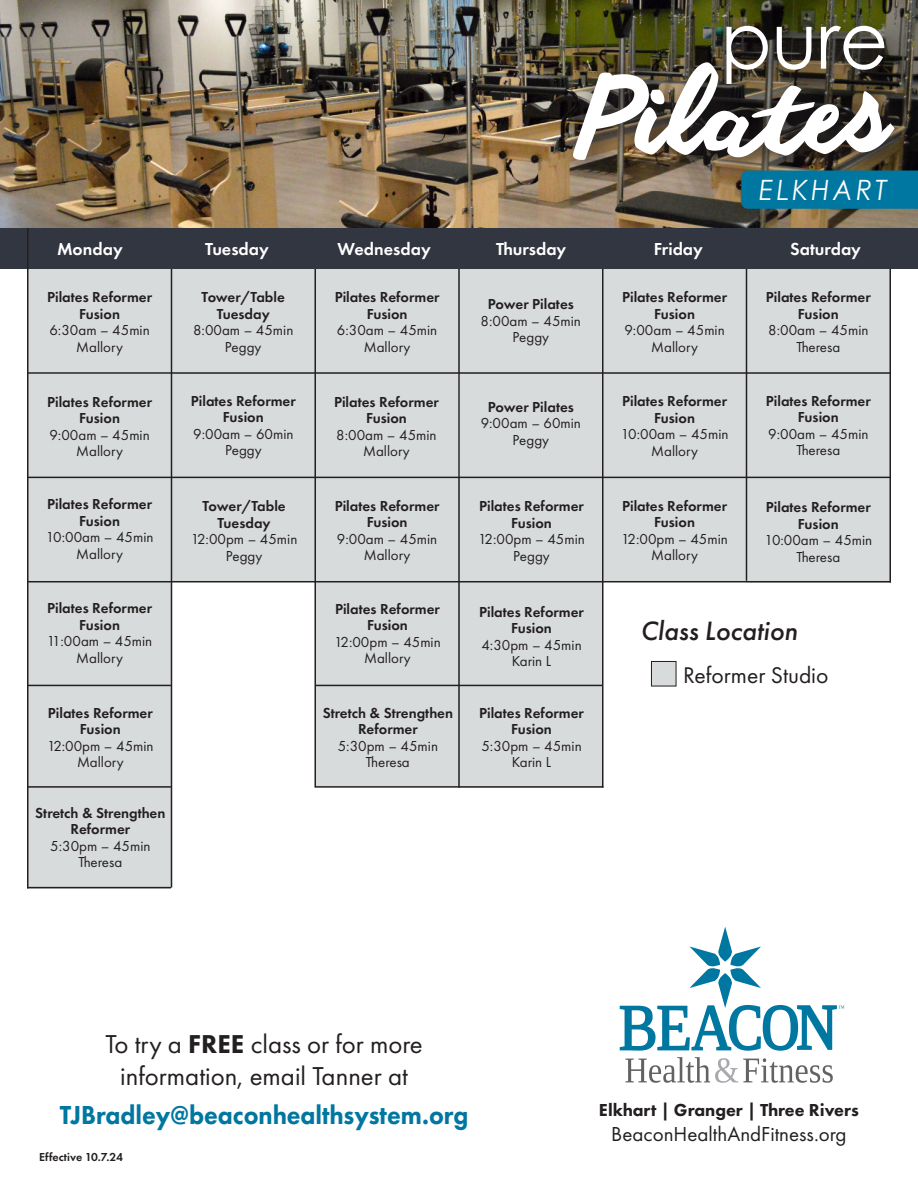
<style>
.page{position:relative;width:918px;height:1188px;background:#fff}
.page>*{position:absolute;margin:0;border:0;box-sizing:border-box;transform-origin:0 0}
.t1{font:100.5px "anothershabby";color:#fff;scale:.95 1}
.t2{font:78.75px "Century Gothic";color:#fff;scale:.95 1}
.t3{font:italic 28.05px "Century Gothic";letter-spacing:.125em;color:#fff;scale:.95 1}
.t4{font:italic 500 27.6px "Futura PT";color:#231f20}
.t5{font:800 27px "Futura PT";color:#0077a0;scale:.93 1}
.t6{font:26.85px/32.2px "Futura PT";color:#231f20;text-align:center}
.t7{font:23.55px "Futura PT";color:#231f20}
.t8{font:21px "Futura PT";color:#231f20}
.t9{font:600 18px "Futura PT";color:#fff}
.t10{font:800 18px "Futura PT";color:#231f20}
.t11{font:600 15px/16.5px "Futura PT";color:#231f20;text-align:center}
.t12{font:15px/16.5px "Futura PT";color:#231f20;text-align:center}
.t13{font:600 12px "Futura PT";color:#231f20}
.s1{font-weight:800}
</style>
<div class="page">
<div style="left:603px;top:478px;width:143px;height:104px;background:#d8dbdb"></div>
<div style="left:460px;top:685px;width:142px;height:103px;background:#d8dbdb"></div>
<div style="left:460px;top:582px;width:142px;height:104px;background:#d8dbdb"></div>
<div style="left:747px;top:476px;width:144px;height:106px;background:#d8dbdb"></div>
<div style="left:28px;top:581px;width:144px;height:104px;background:#d8dbdb"></div>
<div style="left:28px;top:476px;width:144px;height:105px;background:#d8dbdb"></div>
<div style="left:28px;top:374px;width:144px;height:104px;background:#d8dbdb"></div>
<div style="left:315px;top:685px;width:146px;height:102px;background:#d8dbdb"></div>
<div style="left:28px;top:786px;width:143px;height:102px;background:#d8dbdb"></div>
<div style="left:746px;top:372px;width:145px;height:106px;background:#d8dbdb"></div>
<div style="left:171px;top:262px;width:145px;height:112px;background:#d8dbdb"></div>
<div style="left:458px;top:262px;width:146px;height:112px;background:#d8dbdb"></div>
<div style="left:603px;top:374px;width:145px;height:102px;background:#d8dbdb"></div>
<div style="left:315px;top:374px;width:143px;height:103px;background:#d8dbdb"></div>
<div style="left:28px;top:686px;width:143px;height:102px;background:#d8dbdb"></div>
<div style="left:315px;top:269px;width:145px;height:105px;background:#d8dbdb"></div>
<div style="left:460px;top:477px;width:142px;height:104px;background:#d8dbdb"></div>
<div style="left:172px;top:477px;width:143px;height:104px;background:#d8dbdb"></div>
<div style="left:172px;top:374px;width:144px;height:103px;background:#d8dbdb"></div>
<div style="left:28px;top:262px;width:144px;height:111px;background:#d8dbdb"></div>
<div style="left:315px;top:581px;width:145px;height:104px;background:#d8dbdb"></div>
<div style="left:315px;top:477px;width:145px;height:105px;background:#d8dbdb"></div>
<div style="left:460px;top:374px;width:143px;height:104px;background:#d8dbdb"></div>
<div style="left:748px;top:269px;width:143px;height:103px;background:#d8dbdb"></div>
<div style="left:603px;top:262px;width:145px;height:112px;background:#d8dbdb"></div>
<hr style="left:171px;top:228px;width:1px;height:660px;background:#231f20">
<hr style="left:746px;top:228px;width:1px;height:353px;background:#231f20">
<hr style="left:315px;top:228px;width:1px;height:560px;background:#231f20">
<hr style="left:458px;top:228px;width:2px;height:560px;background:#231f20">
<hr style="left:602px;top:228px;width:1px;height:560px;background:#231f20">
<hr style="left:890px;top:252px;width:1px;height:330px;background:#231f20">
<img style="left:0;top:0;width:575px;height:228px">
<img style="left:575px;top:0;width:343px;height:228px">
<div style="left:555px;top:7px;width:363px;height:181px;background:#231f20;opacity:.9"></div>
<div style="left:741px;top:171px;width:177px;height:38px;background:#0077a0"></div>
<div style="left:0;top:228px;width:918px;height:41px;background:#323640"></div>
<hr style="left:27px;top:477px;width:864px;height:1px;background:#231f20">
<hr style="left:27px;top:581px;width:864px;height:1px;background:#231f20">
<div style="left:651px;top:661px;width:25px;height:25px;background:#d8dbdb"></div>
<div style="left:651px;top:661px;width:25px;height:25px;border:1px solid #231f20"></div>
<svg style="left:620px;top:927px;width:224px;height:124px"></svg>
<svg style="left:625px;top:1057px;width:208px;height:26px"></svg>
<hr style="left:316px;top:685px;width:287px;height:1px;background:#231f20">
<hr style="left:27px;top:372px;width:864px;height:2px;background:#231f20">
<hr style="left:27px;top:228px;width:2px;height:660px;background:#231f20">
<hr style="left:316px;top:786px;width:287px;height:2px;background:#231f20">
<hr style="left:27px;top:786px;width:144px;height:2px;background:#231f20">
<hr style="left:27px;top:887px;width:144px;height:1px;background:#231f20">
<hr style="left:27px;top:685px;width:144px;height:1px;background:#231f20">
<h2 class="t2" style="left:721px;top:19px;width:178px">pure</h2>
<h1 class="t1" style="left:579px;top:60px;width:327px">Pilates</h1>
<h3 class="t3" style="left:759px;top:174px;width:136px">ELKHART</h3>
<p class="t9" style="left:57px;top:242px;width:67px">Monday</p>
<p class="t9" style="left:205px;top:242px;width:65px">Tuesday</p>
<p class="t9" style="left:338px;top:242px;width:95px">Wednesday</p>
<p class="t9" style="left:496px;top:242px;width:72px">Thursday</p>
<p class="t9" style="left:654px;top:242px;width:50px">Friday</p>
<p class="t9" style="left:790px;top:241px;width:72px">Saturday</p>
<p class="t11" style="left:47px;top:290px;width:106px">Pilates Reformer<br>Fusion</p>
<p class="t12" style="left:49px;top:323px;width:102px">6:30am – 45min<br>Mallory</p>
<p class="t11" style="left:47px;top:395px;width:106px">Pilates Reformer<br>Fusion</p>
<p class="t12" style="left:49px;top:428px;width:102px">9:00am – 45min<br>Mallory</p>
<p class="t11" style="left:47px;top:497px;width:106px">Pilates Reformer<br>Fusion</p>
<p class="t12" style="left:46px;top:530px;width:109px">10:00am – 45min<br>Mallory</p>
<p class="t11" style="left:47px;top:601px;width:106px">Pilates Reformer<br>Fusion</p>
<p class="t12" style="left:47px;top:634px;width:107px">11:00am – 45min<br>Mallory</p>
<p class="t11" style="left:48px;top:705px;width:106px">Pilates Reformer<br>Fusion</p>
<p class="t12" style="left:47px;top:739px;width:108px">12:00pm – 45min<br>Mallory</p>
<p class="t11" style="left:35px;top:806px;width:132px">Stretch &amp; Strengthen<br>Reformer</p>
<p class="t12" style="left:50px;top:839px;width:102px">5:30pm – 45min<br>Theresa</p>
<p class="t11" style="left:202px;top:290px;width:85px">Tower/Table<br>Tuesday</p>
<p class="t12" style="left:193px;top:323px;width:102px">8:00am – 45min<br>Peggy</p>
<p class="t11" style="left:191px;top:393px;width:106px">Pilates Reformer<br>Fusion</p>
<p class="t12" style="left:193px;top:427px;width:102px">9:00am – 60min<br>Peggy</p>
<p class="t11" style="left:202px;top:499px;width:85px">Tower/Table<br>Tuesday</p>
<p class="t12" style="left:191px;top:532px;width:108px">12:00pm – 45min<br>Peggy</p>
<p class="t11" style="left:335px;top:290px;width:106px">Pilates Reformer<br>Fusion</p>
<p class="t12" style="left:337px;top:323px;width:102px">6:30am – 45min<br>Mallory</p>
<p class="t11" style="left:334px;top:394px;width:106px">Pilates Reformer<br>Fusion</p>
<p class="t12" style="left:336px;top:427px;width:102px">8:00am – 45min<br>Mallory</p>
<p class="t11" style="left:335px;top:499px;width:106px">Pilates Reformer<br>Fusion</p>
<p class="t12" style="left:337px;top:532px;width:102px">9:00am – 45min<br>Mallory</p>
<p class="t11" style="left:335px;top:601px;width:106px">Pilates Reformer<br>Fusion</p>
<p class="t12" style="left:334px;top:635px;width:108px">12:00pm – 45min<br>Mallory</p>
<p class="t11" style="left:323px;top:706px;width:132px">Stretch &amp; Strengthen<br>Reformer</p>
<p class="t12" style="left:338px;top:739px;width:102px">5:30pm – 45min<br>Theresa</p>
<p class="t11" style="left:488px;top:297px;width:88px">Power Pilates</p>
<p class="t12" style="left:481px;top:314px;width:102px">8:00am – 45min<br>Peggy</p>
<p class="t11" style="left:488px;top:399px;width:88px">Power Pilates</p>
<p class="t12" style="left:481px;top:416px;width:102px">9:00am – 60min<br>Peggy</p>
<p class="t11" style="left:479px;top:499px;width:106px">Pilates Reformer<br>Fusion</p>
<p class="t12" style="left:478px;top:532px;width:108px">12:00pm – 45min<br>Peggy</p>
<p class="t11" style="left:479px;top:604px;width:106px">Pilates Reformer<br>Fusion</p>
<p class="t12" style="left:481px;top:638px;width:102px">4:30pm – 45min<br>Karin L</p>
<p class="t11" style="left:479px;top:706px;width:106px">Pilates Reformer<br>Fusion</p>
<p class="t12" style="left:481px;top:739px;width:102px">5:30pm – 45min<br>Karin L</p>
<p class="t11" style="left:622px;top:290px;width:106px">Pilates Reformer<br>Fusion</p>
<p class="t12" style="left:624px;top:323px;width:102px">9:00am – 45min<br>Mallory</p>
<p class="t11" style="left:622px;top:394px;width:106px">Pilates Reformer<br>Fusion</p>
<p class="t12" style="left:621px;top:427px;width:109px">10:00am – 45min<br>Mallory</p>
<p class="t11" style="left:622px;top:498px;width:106px">Pilates Reformer<br>Fusion</p>
<p class="t12" style="left:621px;top:532px;width:108px">12:00pm – 45min<br>Mallory</p>
<p class="t11" style="left:766px;top:290px;width:106px">Pilates Reformer<br>Fusion</p>
<p class="t12" style="left:768px;top:323px;width:102px">8:00am – 45min<br>Theresa</p>
<p class="t11" style="left:766px;top:393px;width:106px">Pilates Reformer<br>Fusion</p>
<p class="t12" style="left:768px;top:427px;width:102px">9:00am – 45min<br>Theresa</p>
<p class="t11" style="left:766px;top:500px;width:106px">Pilates Reformer<br>Fusion</p>
<p class="t12" style="left:764px;top:533px;width:109px">10:00am – 45min<br>Theresa</p>
<h3 class="t4" style="left:640px;top:614px;width:159px">Class Location</h3>
<h3 class="t7" style="left:683px;top:665px;width:147px">Reformer Studio</h3>
<h3 class="t6" style="left:105px;top:1030px;width:319px">To try a <span class="s1">FREE</span> class or for more information, email Tanner at</h3>
<h3 class="t5" style="left:60px;top:1103px;width:441px">TJBradley@beaconhealthsystem.org</h3>
<p class="t13" style="left:39px;top:1151px;width:85px">Effective 10.7.24</p>
<p class="t10" style="left:599px;top:1103px;width:261px">Elkhart | Granger | Three Rivers</p>
<h3 class="t8" style="left:611px;top:1126px;width:237px">BeaconHealthAndFitness.org</h3>
</div>
